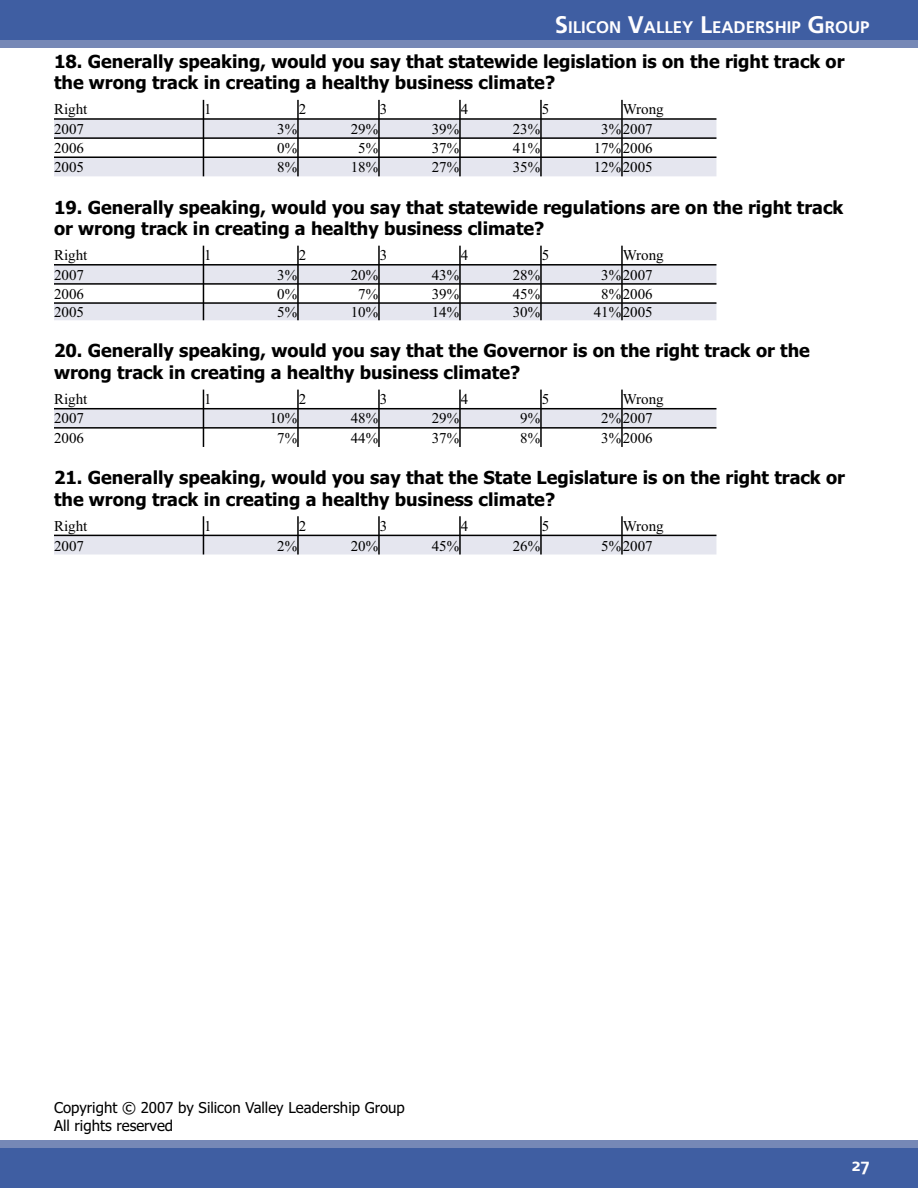
<style>
.page{position:relative;width:918px;height:1188px;background:#fff}
.page>*{position:absolute;margin:0;border:0;box-sizing:border-box;transform-origin:0 0}
.t1{font:700 18px/21.6px "Tahoma";color:#000}
.t2{font:700 18px "Frutiger Linotype";color:#fffeff}
.t3{font:700 16.8px "Frutiger Linotype";color:#fffeff}
.t4{font:15px "Times New Roman";color:#000}
.t5{font:15px/18px "Tahoma";color:#000}
.s1{font-size:24px}
</style>
<div class="page">
<div style="left:0;top:1148px;width:918px;height:40px;background:#3f5ea2"></div>
<div style="left:0;top:0;width:918px;height:40px;background:#3f5ea2"></div>
<div style="left:0;top:40px;width:918px;height:8px;background:#7688b6"></div>
<div style="left:0;top:1140px;width:918px;height:8px;background:#7688b6"></div>
<svg style="left:54px;top:100px;width:662px;height:76px"></svg>
<svg style="left:54px;top:246px;width:662px;height:74px"></svg>
<svg style="left:54px;top:390px;width:662px;height:57px"></svg>
<svg style="left:54px;top:516px;width:662px;height:39px"></svg>
<p class="t3" style="left:555px;top:18px;width:316px"><span class="s1">S</span>ILICON <span class="s1">V</span>ALLEY <span class="s1">L</span>EADERSHIP <span class="s1">G</span>ROUP</p>
<p class="t1" style="left:54px;top:52px;width:792px">18. Generally speaking, would you say that statewide legislation is on the right track or the wrong track in creating a healthy business climate?</p>
<p class="t4" style="left:54px;top:104px;width:35px">Right</p>
<p class="t4" style="left:204px;top:104px;width:9px">1</p>
<p class="t4" style="left:299px;top:104px;width:9px">2</p>
<p class="t4" style="left:380px;top:104px;width:9px">3</p>
<p class="t4" style="left:461px;top:104px;width:9px">4</p>
<p class="t4" style="left:542px;top:104px;width:9px">5</p>
<p class="t4" style="left:623px;top:104px;width:43px">Wrong</p>
<p class="t4" style="left:54px;top:123px;width:31px">2007</p>
<p class="t4" style="left:277px;top:123px;width:21px">3%</p>
<p class="t4" style="left:351px;top:123px;width:29px">29%</p>
<p class="t4" style="left:432px;top:123px;width:29px">39%</p>
<p class="t4" style="left:513px;top:123px;width:29px">23%</p>
<p class="t4" style="left:601px;top:123px;width:53px">3%2007</p>
<p class="t4" style="left:54px;top:142px;width:31px">2006</p>
<p class="t4" style="left:277px;top:142px;width:21px">0%</p>
<p class="t4" style="left:358px;top:142px;width:21px">5%</p>
<p class="t4" style="left:432px;top:142px;width:29px">37%</p>
<p class="t4" style="left:513px;top:142px;width:29px">41%</p>
<p class="t4" style="left:594px;top:142px;width:60px">17%2006</p>
<p class="t4" style="left:54px;top:162px;width:31px">2005</p>
<p class="t4" style="left:277px;top:162px;width:21px">8%</p>
<p class="t4" style="left:351px;top:162px;width:29px">18%</p>
<p class="t4" style="left:432px;top:162px;width:29px">27%</p>
<p class="t4" style="left:513px;top:162px;width:29px">35%</p>
<p class="t4" style="left:594px;top:162px;width:60px">12%2005</p>
<p class="t1" style="left:54px;top:198px;width:791px">19. Generally speaking, would you say that statewide regulations are on the right track or wrong track in creating a healthy business climate?</p>
<p class="t4" style="left:54px;top:250px;width:35px">Right</p>
<p class="t4" style="left:204px;top:250px;width:9px">1</p>
<p class="t4" style="left:299px;top:250px;width:9px">2</p>
<p class="t4" style="left:380px;top:250px;width:9px">3</p>
<p class="t4" style="left:461px;top:250px;width:9px">4</p>
<p class="t4" style="left:542px;top:250px;width:9px">5</p>
<p class="t4" style="left:623px;top:250px;width:43px">Wrong</p>
<p class="t4" style="left:54px;top:269px;width:31px">2007</p>
<p class="t4" style="left:277px;top:269px;width:21px">3%</p>
<p class="t4" style="left:351px;top:269px;width:29px">20%</p>
<p class="t4" style="left:432px;top:269px;width:29px">43%</p>
<p class="t4" style="left:513px;top:269px;width:29px">28%</p>
<p class="t4" style="left:601px;top:269px;width:53px">3%2007</p>
<p class="t4" style="left:54px;top:288px;width:31px">2006</p>
<p class="t4" style="left:277px;top:288px;width:21px">0%</p>
<p class="t4" style="left:358px;top:288px;width:21px">7%</p>
<p class="t4" style="left:432px;top:288px;width:29px">39%</p>
<p class="t4" style="left:513px;top:288px;width:29px">45%</p>
<p class="t4" style="left:601px;top:288px;width:53px">8%2006</p>
<p class="t4" style="left:54px;top:307px;width:31px">2005</p>
<p class="t4" style="left:277px;top:307px;width:21px">5%</p>
<p class="t4" style="left:351px;top:307px;width:29px">10%</p>
<p class="t4" style="left:432px;top:307px;width:29px">14%</p>
<p class="t4" style="left:513px;top:307px;width:29px">30%</p>
<p class="t4" style="left:594px;top:307px;width:60px">41%2005</p>
<p class="t1" style="left:54px;top:342px;width:757px">20. Generally speaking, would you say that the Governor is on the right track or the wrong track in creating a healthy business climate?</p>
<p class="t4" style="left:54px;top:394px;width:35px">Right</p>
<p class="t4" style="left:204px;top:394px;width:9px">1</p>
<p class="t4" style="left:299px;top:394px;width:9px">2</p>
<p class="t4" style="left:380px;top:394px;width:9px">3</p>
<p class="t4" style="left:461px;top:394px;width:9px">4</p>
<p class="t4" style="left:542px;top:394px;width:9px">5</p>
<p class="t4" style="left:623px;top:394px;width:43px">Wrong</p>
<p class="t4" style="left:54px;top:413px;width:31px">2007</p>
<p class="t4" style="left:270px;top:413px;width:29px">10%</p>
<p class="t4" style="left:351px;top:413px;width:29px">48%</p>
<p class="t4" style="left:432px;top:413px;width:29px">29%</p>
<p class="t4" style="left:520px;top:413px;width:21px">9%</p>
<p class="t4" style="left:601px;top:413px;width:53px">2%2007</p>
<p class="t4" style="left:54px;top:433px;width:31px">2006</p>
<p class="t4" style="left:277px;top:433px;width:21px">7%</p>
<p class="t4" style="left:351px;top:433px;width:29px">44%</p>
<p class="t4" style="left:432px;top:433px;width:29px">37%</p>
<p class="t4" style="left:520px;top:433px;width:21px">8%</p>
<p class="t4" style="left:601px;top:433px;width:53px">3%2006</p>
<p class="t1" style="left:54px;top:468px;width:792px">21. Generally speaking, would you say that the State Legislature is on the right track or the wrong track in creating a healthy business climate?</p>
<p class="t4" style="left:54px;top:520px;width:35px">Right</p>
<p class="t4" style="left:204px;top:520px;width:9px">1</p>
<p class="t4" style="left:299px;top:520px;width:9px">2</p>
<p class="t4" style="left:380px;top:520px;width:9px">3</p>
<p class="t4" style="left:461px;top:520px;width:9px">4</p>
<p class="t4" style="left:542px;top:520px;width:9px">5</p>
<p class="t4" style="left:623px;top:520px;width:43px">Wrong</p>
<p class="t4" style="left:54px;top:540px;width:31px">2007</p>
<p class="t4" style="left:277px;top:540px;width:21px">2%</p>
<p class="t4" style="left:351px;top:540px;width:29px">20%</p>
<p class="t4" style="left:432px;top:540px;width:29px">45%</p>
<p class="t4" style="left:513px;top:540px;width:29px">26%</p>
<p class="t4" style="left:601px;top:540px;width:53px">5%2007</p>
<p class="t5" style="left:54px;top:1100px;width:352px">Copyright © 2007 by Silicon Valley Leadership Group<br>All rights reserved</p>
<p class="t2" style="left:852px;top:1154px;width:19px">27</p>
</div>
